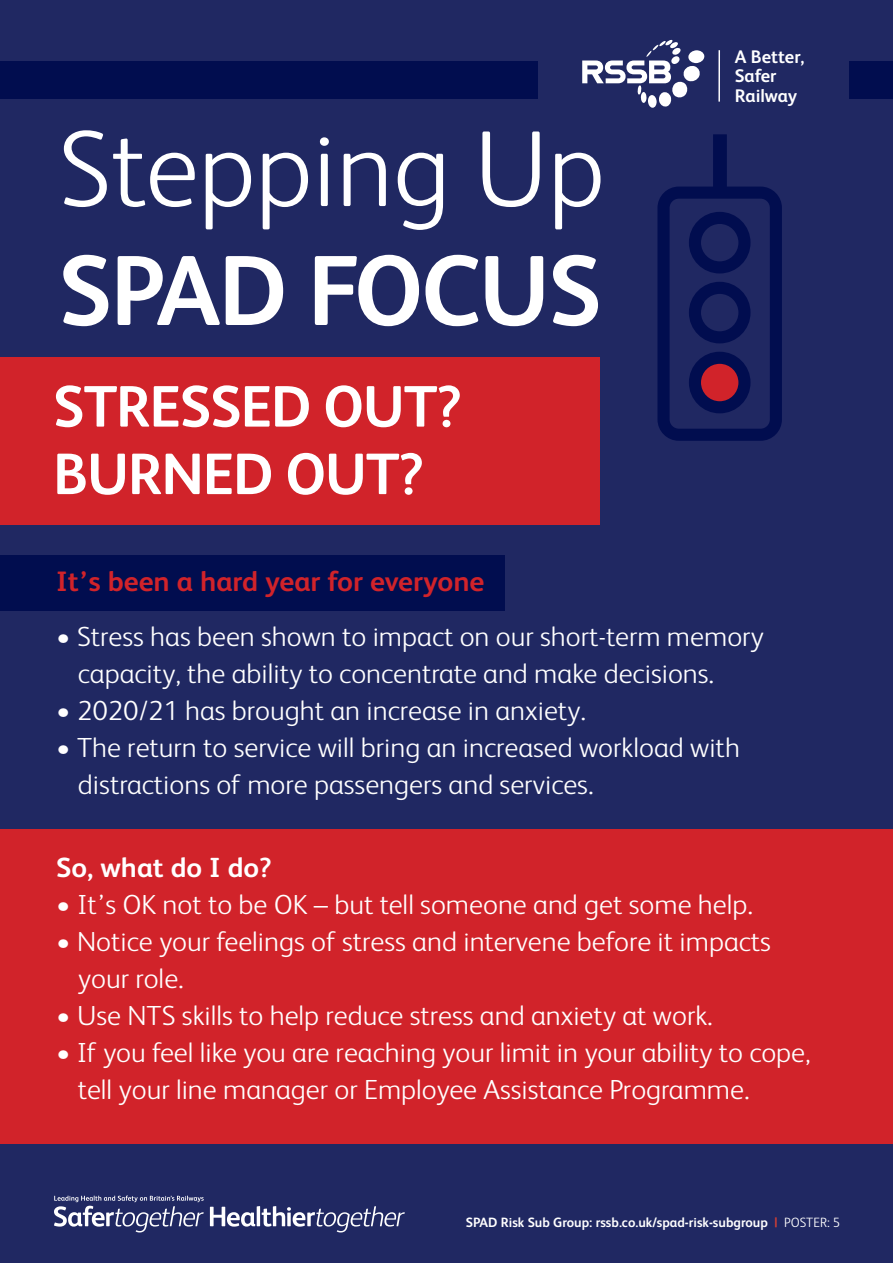
<style>
.page{position:relative;width:893px;height:1263px;background:#202862}
.page>*{position:absolute;margin:0;border:0;box-sizing:border-box;transform-origin:0 0}
.t1{font:300 108.45px "FS Albert";color:#fff}
.t2{font:700 99.6px "FS Albert";letter-spacing:-.02em;color:#fff}
.t3{font:700 58.5px/67.5px "FS Albert";letter-spacing:-.02em;color:#fff}
.t4{font:700 28.05px "FS Albert";color:#d1232a}
.t5{font:300 27.75px/36.9px "FS Albert";color:#fff}
.t6{font:700 27.75px "FS Albert";color:#fff}
.t7{font:700 18.3px/19.6px "FS Albert";color:#fff}
.t8{font:700 13.5px "FS Albert";color:#fff}
.s1{font-weight:700}
.s2{color:#d53f33}
.s3{font-weight:300}
</style>
<div class="page">
<div style="left:0;top:829px;width:893px;height:315px;background:#d1232a"></div>
<div style="left:688px;top:50px;width:16px;height:13px;background:#fff;border-radius:50%"></div>
<svg style="left:582px;top:40px;width:119px;height:68px"></svg>
<hr style="left:718px;top:50px;width:2px;height:52px;background:#fff">
<div style="left:0;top:61px;width:538px;height:38px;background:#010d4f"></div>
<div style="left:849px;top:61px;width:44px;height:38px;background:#010d4f"></div>
<div style="left:657px;top:187px;width:125px;height:254px;border:12px solid #010d4f;border-radius:15px"></div>
<div style="left:689px;top:212px;width:61px;height:61px;border:12px solid #010d4f;border-radius:50%"></div>
<div style="left:689px;top:282px;width:61px;height:61px;border:12px solid #010d4f;border-radius:50%"></div>
<svg style="left:695px;top:358px;width:49px;height:49px"></svg>
<div style="left:689px;top:352px;width:61px;height:61px;border:12px solid #010d4f;border-radius:50%"></div>
<div style="left:713px;top:134px;width:14px;height:55px;background:#010d4f"></div>
<svg style="left:210px;top:1206px;width:195px;height:26px"></svg>
<svg style="left:54px;top:1195px;width:150px;height:37px"></svg>
<div style="left:0;top:555px;width:505px;height:56px;background:#010d4f"></div>
<div style="left:0;top:357px;width:599px;height:168px;background:#d1232a"></div>
<p class="t1" style="left:59px;top:98px;width:548px">Stepping Up</p>
<p class="t2" style="left:59px;top:223px;width:545px">SPAD FOCUS</p>
<p class="t3" style="left:53px;top:370px;width:410px">STRESSED OUT?<br>BURNED OUT?</p>
<p class="t7" style="left:735px;top:46px;width:71px">A Better,<br>Safer<br>Railway</p>
<p class="t4" style="left:56px;top:562px;width:430px">It’s been a hard year for everyone</p>
<p class="t5" style="left:78px;top:617px;width:687px;text-indent:-22px">• Stress has been shown to impact on our short-term memory capacity, the ability to concentrate and make decisions.</p>
<p class="t5" style="left:56px;top:691px;width:531px">• 2020/21 has brought an increase in anxiety.</p>
<p class="t5" style="left:78px;top:728px;width:663px;text-indent:-22px">• The return to service will bring an increased workload with distractions of more passengers and services.</p>
<p class="t6" style="left:56px;top:849px;width:217px">So, what do I do?</p>
<p class="t5" style="left:56px;top:885px;width:698px"><span class="s1">•</span> It’s OK not to be OK – but tell someone and get some help.</p>
<p class="t5" style="left:78px;top:922px;width:694px;text-indent:-22px">• Notice your feelings of stress and intervene before it impacts your role.</p>
<p class="t5" style="left:56px;top:995px;width:658px">• Use NTS skills to help reduce stress and anxiety at work.</p>
<p class="t5" style="left:78px;top:1032px;width:734px;text-indent:-22px">• If you feel like you are reaching your limit in your ability to cope, tell your line manager or Employee Assistance Programme.</p>
<p class="t8" style="left:466px;top:1213px;width:376px">SPAD Risk Sub Group: rssb.co.uk/spad-risk-subgroup <span class="s2">|</span> <span class="s3">POSTER: 5</span></p>
</div>
